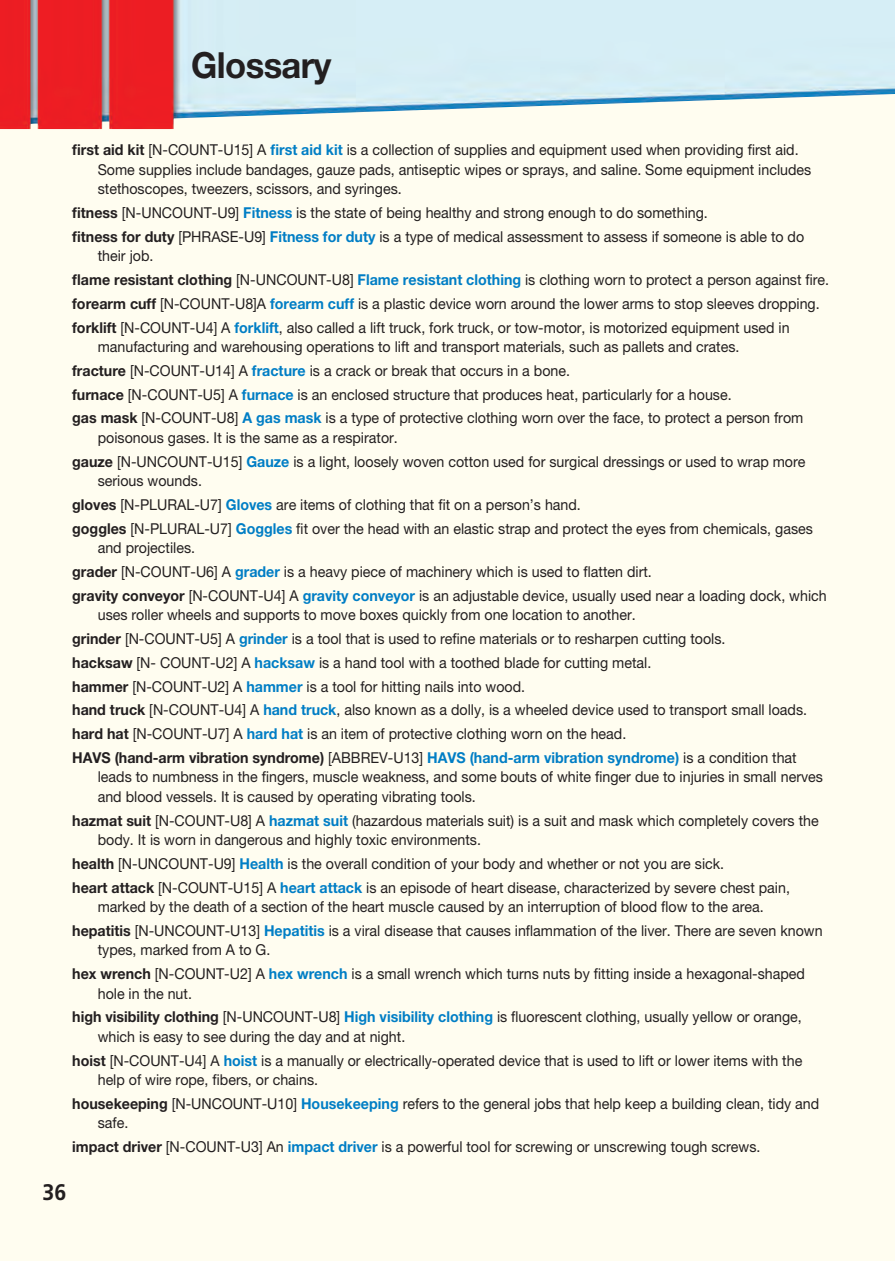
<style>
.page{position:relative;width:895px;height:1261px;background:#fff}
.page>*{position:absolute;margin:0;border:0;box-sizing:border-box;transform-origin:0 0}
.ESP_unit_title_IndSa{font:700 36px "Helvetica Neue LT Std";letter-spacing:-.02em;color:#231f20;scale:.96 1}
.t1{font:700 22.5px "PF Catalog";color:#231f20;scale:.95 1}
.ESP_normal_0_6{font:15px/19.5px "Helvetica Neue LT Std";color:#231f20;scale:.95 1}
.s1{font-weight:700}
.s2{font-weight:700;color:#007ec5}
</style>
<div class="page">
<hr style="left:893px;top:0;width:2px;height:1261px;background:#fffdf0">
<div style="left:0;top:0;width:893px;height:1261px;background:#fffdf0"></div>
<img style="left:0;top:0;width:895px;height:129px">
<p class="ESP_unit_title_IndSa" style="left:191px;top:43px;width:148px">Glossary</p>
<p class="ESP_normal_0_6" style="left:98px;top:140px;width:753px;text-indent:-26px"><span class="s1">first aid kit</span> [N-COUNT-U15] A <span class="s2">first aid kit</span> is a collection of supplies and equipment used when providing first aid.<br>Some supplies include bandages, gauze pads, antiseptic wipes or sprays, and saline. Some equipment includes stethoscopes, tweezers, scissors, and syringes.</p>
<p class="ESP_normal_0_6" style="left:72px;top:203px;width:668px"><span class="s1">fitness</span> [N-UNCOUNT-U9] <span class="s2">Fitness</span> is the state of being healthy and strong enough to do something.</p>
<p class="ESP_normal_0_6" style="left:98px;top:226px;width:745px;text-indent:-26px"><span class="s1">fitness for duty</span> [PHRASE-U9] <span class="s2">Fitness for duty</span> is a type of medical assessment to assess if someone is able to do their job.</p>
<p class="ESP_normal_0_6" style="left:72px;top:270px;width:796px"><span class="s1">flame resistant clothing</span> [N-UNCOUNT-U8] <span class="s2">Flame resistant clothing</span> is clothing worn to protect a person against fire.</p>
<p class="ESP_normal_0_6" style="left:72px;top:293px;width:786px"><span class="s1">forearm cuff</span> [N-COUNT-U8]A <span class="s2">forearm cuff</span> is a plastic device worn around the lower arms to stop sleeves dropping.</p>
<p class="ESP_normal_0_6" style="left:98px;top:317px;width:730px;text-indent:-26px"><span class="s1">forklift</span> [N-COUNT-U4] A <span class="s2">forklift</span>, also called a lift truck, fork truck, or tow-motor, is motorized equipment used in manufacturing and warehousing operations to lift and transport materials, such as pallets and crates.</p>
<p class="ESP_normal_0_6" style="left:72px;top:360px;width:523px"><span class="s1">fracture</span> [N-COUNT-U14] A <span class="s2">fracture</span> is a crack or break that occurs in a bone.</p>
<p class="ESP_normal_0_6" style="left:72px;top:384px;width:693px"><span class="s1">furnace</span> [N-COUNT-U5] A <span class="s2">furnace</span> is an enclosed structure that produces heat, particularly for a house.</p>
<p class="ESP_normal_0_6" style="left:98px;top:408px;width:744px;text-indent:-26px"><span class="s1">gas mask</span> [N-COUNT-U8] <span class="s2">A gas mask</span> is a type of protective clothing worn over the face, to protect a person from poisonous gases. It is the same as a respirator.</p>
<p class="ESP_normal_0_6" style="left:98px;top:451px;width:746px;text-indent:-26px"><span class="s1">gauze</span> [N-UNCOUNT-U15] <span class="s2">Gauze</span> is a light, loosely woven cotton used for surgical dressings or used to wrap more serious wounds.</p>
<p class="ESP_normal_0_6" style="left:72px;top:494px;width:534px"><span class="s1">gloves</span> [N-PLURAL-U7] <span class="s2">Gloves</span> are items of clothing that fit on a person’s hand.</p>
<p class="ESP_normal_0_6" style="left:98px;top:518px;width:754px;text-indent:-26px"><span class="s1">goggles</span> [N-PLURAL-U7] <span class="s2">Goggles</span> fit over the head with an elastic strap and protect the eyes from chemicals, gases and projectiles.</p>
<p class="ESP_normal_0_6" style="left:72px;top:561px;width:609px"><span class="s1">grader</span> [N-COUNT-U6] A <span class="s2">grader</span> is a heavy piece of machinery which is used to flatten dirt.</p>
<p class="ESP_normal_0_6" style="left:98px;top:585px;width:769px;text-indent:-26px"><span class="s1">gravity conveyor</span> [N-COUNT-U4] A <span class="s2">gravity conveyor</span> is an adjustable device, usually used near a loading dock, which uses roller wheels and supports to move boxes quickly from one location to another.</p>
<p class="ESP_normal_0_6" style="left:72px;top:628px;width:687px"><span class="s1">grinder</span> [N-COUNT-U5] A <span class="s2">grinder</span> is a tool that is used to refine materials or to resharpen cutting tools.</p>
<p class="ESP_normal_0_6" style="left:72px;top:652px;width:609px"><span class="s1">hacksaw</span> [N- COUNT-U2] A <span class="s2">hacksaw</span> is a hand tool with a toothed blade for cutting metal.</p>
<p class="ESP_normal_0_6" style="left:72px;top:676px;width:476px"><span class="s1">hammer</span> [N-COUNT-U2] A <span class="s2">hammer</span> is a tool for hitting nails into wood.</p>
<p class="ESP_normal_0_6" style="left:72px;top:700px;width:772px"><span class="s1">hand truck</span> [N-COUNT-U4] A <span class="s2">hand truck</span>, also known as a dolly, is a wheeled device used to transport small loads.</p>
<p class="ESP_normal_0_6" style="left:72px;top:723px;width:582px"><span class="s1">hard hat</span> [N-COUNT-U7] A <span class="s2">hard hat</span> is an item of protective clothing worn on the head.</p>
<p class="ESP_normal_0_6" style="left:98px;top:747px;width:765px;text-indent:-26px"><span class="s1">HAVS (hand-arm vibration syndrome)</span> [ABBREV-U13] <span class="s2">HAVS (hand-arm vibration syndrome)</span> is a condition that leads to numbness in the fingers, muscle weakness, and some bouts of white finger due to injuries in small nerves and blood vessels. It is caused by operating vibrating tools.</p>
<p class="ESP_normal_0_6" style="left:98px;top:810px;width:760px;text-indent:-26px"><span class="s1">hazmat suit</span> [N-COUNT-U8] A <span class="s2">hazmat suit</span> (hazardous materials suit) is a suit and mask which completely covers the body. It is worn in dangerous and highly toxic environments.</p>
<p class="ESP_normal_0_6" style="left:72px;top:853px;width:685px"><span class="s1">health</span> [N-UNCOUNT-U9] <span class="s2">Health</span> is the overall condition of your body and whether or not you are sick.</p>
<p class="ESP_normal_0_6" style="left:72px;top:877px;width:757px;text-align:center"><span class="s1">heart attack</span> [N-COUNT-U15] A <span class="s2">heart attack</span> is an episode of heart disease, characterized by severe chest pain, marked by the death of a section of the heart muscle caused by an interruption of blood flow to the area.</p>
<p class="ESP_normal_0_6" style="left:98px;top:920px;width:764px;text-indent:-26px"><span class="s1">hepatitis</span> [N-UNCOUNT-U13] <span class="s2">Hepatitis</span> is a viral disease that causes inflammation of the liver. There are seven known types, marked from A to G.</p>
<p class="ESP_normal_0_6" style="left:98px;top:963px;width:746px;text-indent:-26px"><span class="s1">hex wrench</span> [N-COUNT-U2] A <span class="s2">hex wrench</span> is a small wrench which turns nuts by fitting inside a hexagonal-shaped hole in the nut.</p>
<p class="ESP_normal_0_6" style="left:98px;top:1007px;width:743px;text-indent:-26px"><span class="s1">high visibility clothing</span> [N-UNCOUNT-U8] <span class="s2">High visibility clothing</span> is fluorescent clothing, usually yellow or orange, which is easy to see during the day and at night.</p>
<p class="ESP_normal_0_6" style="left:98px;top:1050px;width:743px;text-indent:-26px"><span class="s1">hoist</span> [N-COUNT-U4] A <span class="s2">hoist</span> is a manually or electrically-operated device that is used to lift or lower items with the help of wire rope, fibers, or chains.</p>
<p class="ESP_normal_0_6" style="left:98px;top:1093px;width:761px;text-indent:-26px"><span class="s1">housekeeping</span> [N-UNCOUNT-U10] <span class="s2">Housekeeping</span> refers to the general jobs that help keep a building clean, tidy and safe.</p>
<p class="ESP_normal_0_6" style="left:72px;top:1136px;width:723px"><span class="s1">impact driver</span> [N-COUNT-U3] An <span class="s2">impact driver</span> is a powerful tool for screwing or unscrewing tough screws.</p>
<p class="t1" style="left:42px;top:1178px;width:27px">36</p>
</div>
